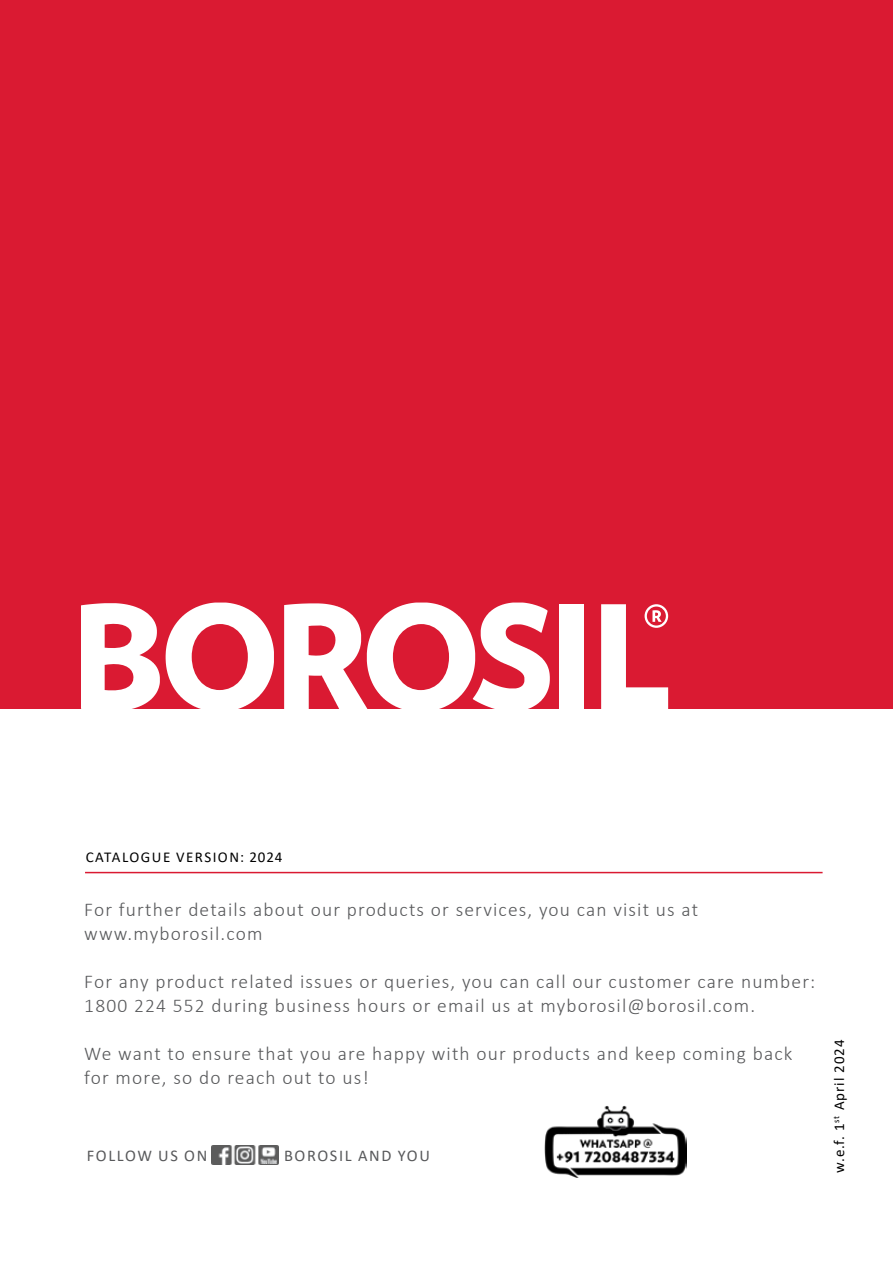
<style>
.page{position:relative;width:893px;height:1263px;background:#fff}
.page>*{position:absolute;margin:0;border:0;box-sizing:border-box;transform-origin:0 0}
.t1{font:300 19.5px/24px "Calibri";letter-spacing:.06em;color:#58595b}
.t2{font:16.35px "Calibri";letter-spacing:.1em;color:#58595b}
.t3{font:15px "Calibri";letter-spacing:.1em;color:#000}
.t4{font:15px "Calibri";letter-spacing:.07em;color:#000}
</style>
<div class="page">
<div style="left:0;top:0;width:893px;height:708px;background:#da1a32"></div>
<svg style="left:284px;top:602px;width:266px;height:107px"></svg>
<div style="left:560px;top:604px;width:24px;height:106px;background:#fff"></div>
<svg style="left:601px;top:604px;width:67px;height:105px"></svg>
<svg style="left:81px;top:603px;width:79px;height:106px"></svg>
<svg style="left:166px;top:602px;width:108px;height:107px"></svg>
<hr style="left:85px;top:872px;width:738px;height:1px;background:#da1a32">
<img style="left:545px;top:1105px;width:141px;height:72px">
<img style="left:211px;top:1145px;width:45px;height:20px">
<img style="left:258px;top:1145px;width:21px;height:20px">
<p class="t3" style="left:86px;top:847px;width:198px">CATALOGUE VERSION: 2024</p>
<p class="t1" style="left:84px;top:897px;width:615px">For further details about our products or services, you can visit us at www.myborosil.com</p>
<p class="t1" style="left:84px;top:969px;width:732px">For any product related issues or queries, you can call our customer care number:<br>1800 224 552 during business hours or email us at myborosil@borosil.com.</p>
<p class="t1" style="left:84px;top:1041px;width:710px">We want to ensure that you are happy with our products and keep coming back for more, so do reach out to us!</p>
<p class="t2" style="left:87px;top:1144px;width:122px">FOLLOW US ON</p>
<p class="t2" style="left:284px;top:1144px;width:147px">BOROSIL AND YOU</p>
<p class="t4" style="left:829px;top:1173px;width:134px;rotate:-90deg">w.e.f. 1<sup>st</sup> April 2024</p>
</div>
